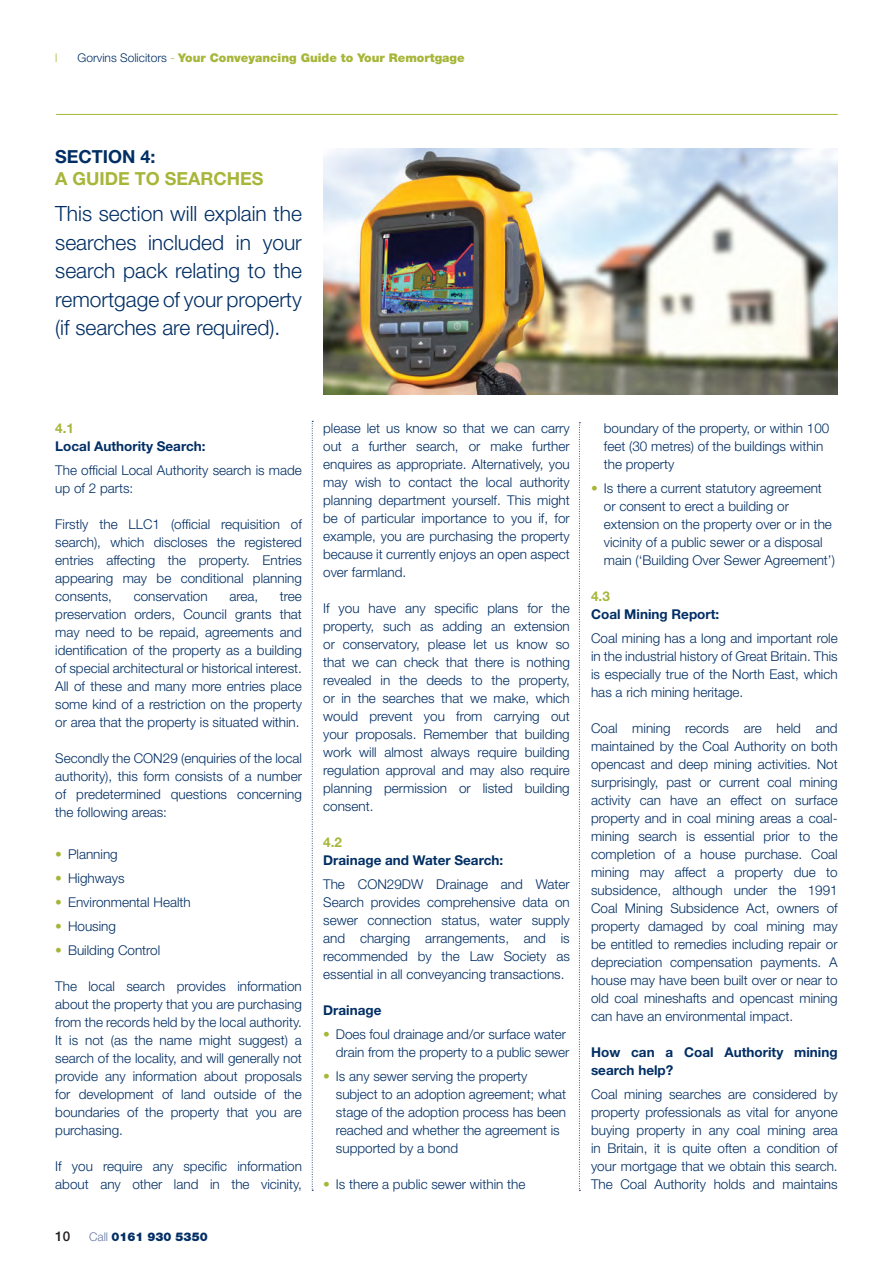
<style>
.page{position:relative;width:893px;height:1263px;background:#fff}
.page>*{position:absolute;margin:0;border:0;box-sizing:border-box;transform-origin:0 0}
.t1{font:300 21px/28.5px "Helvetica Neue";color:#002e64;text-align:justify}
.t2{font:700 18px "Helvetica Neue";color:#a7b639}
.t3{font:700 18px "Helvetica Neue";color:#002e64}
.t4{font:300 13.5px/18px "Helvetica Neue";color:#002e64;text-align:justify}
.t5{font:700 13.5px/18px "Helvetica Neue";color:#002e64}
.t6{font:700 13.5px "Helvetica Neue";color:#a7b639}
.t7{font:500 13.5px "Helvetica Neue";color:#231f20}
.t8{font:900 12px "Helvetica Neue";color:#a7b639}
.t9{font:900 12px "Helvetica Neue";color:#002e64}
.t10{font:300 12px "Helvetica Neue";color:#a7b639}
.s1{font-weight:300;color:#002e64}
.s2{font-weight:300}
.s3{color:#a7b639}
.s4{font-weight:300;color:#667aa4}
</style>
<div class="page">
<hr style="left:56px;top:114px;width:782px;height:1px;background:#a7b639">
<img style="left:323px;top:149px;width:515px;height:246px">
<svg style="left:579px;top:422px;width:1px;height:769px"></svg>
<svg style="left:312px;top:421px;width:1px;height:770px"></svg>
<p class="t10" style="left:55px;top:50px;width:4px">l</p>
<p class="t8" style="left:78px;top:50px;width:389px"><span class="s1">Gorvins Solicitors</span> <span class="s2">-</span> Your Conveyancing Guide to Your Remortgage</p>
<p class="t3" style="left:55px;top:145px;width:102px">SECTION 4:</p>
<p class="t2" style="left:55px;top:167px;width:210px">A GUIDE TO SEARCHES</p>
<p class="t1" style="left:55px;top:199px;width:248px">This section will explain the searches included in your search pack relating to the remortgage of your property (if searches are required).</p>
<p class="t6" style="left:55px;top:420px;width:20px">4.1</p>
<p class="t5" style="left:55px;top:437px;width:152px">Local Authority Search:</p>
<p class="t4" style="left:55px;top:461px;width:248px">The official Local Authority search is made up of 2 parts:</p>
<p class="t4" style="left:55px;top:515px;width:248px">Firstly the LLC1 (official requisition of search), which discloses the registered entries affecting the property. Entries appearing may be conditional planning consents,</p>
<p class="t4" style="left:134px;top:587px;width:76px">conservation</p>
<p class="t4" style="left:229px;top:587px;width:30px">area,</p>
<p class="t4" style="left:55px;top:587px;width:248px;text-indent:225px">tree preservation orders, Council grants that may need to be repaid, agreements and identification of the property as a building of special architectural or historical interest.<br>All of these and many more entries place some kind of a restriction on the property or area that the property is situated within.</p>
<p class="t4" style="left:55px;top:749px;width:248px">Secondly the CON29 (enquiries of the local authority), this form consists of a number of predetermined questions concerning the following areas:</p>
<p class="t4" style="left:55px;top:845px;width:64px"><span class="s3">•</span> Planning</p>
<p class="t4" style="left:55px;top:869px;width:71px"><span class="s3">•</span> Highways</p>
<p class="t4" style="left:55px;top:893px;width:137px"><span class="s3">•</span> Environmental Health</p>
<p class="t4" style="left:55px;top:917px;width:62px"><span class="s3">•</span> Housing</p>
<p class="t4" style="left:55px;top:941px;width:107px"><span class="s3">•</span> Building Control</p>
<p class="t4" style="left:55px;top:977px;width:248px">The local search provides information about the property that you are purchasing from the records held by the local authority.<br>It is not (as the name might suggest) a search of the locality, and will generally not provide any information about proposals for development of land outside of the boundaries of the property that you are purchasing.</p>
<p class="t4" style="left:55px;top:1157px;width:248px">If you require any specific information about any other land in the vicinity,</p>
<p class="t7" style="left:55px;top:1228px;width:17px">10</p>
<p class="t9" style="left:89px;top:1229px;width:120px"><span class="s4">Call</span> 0161 930 5350</p>
<p class="t4" style="left:323px;top:419px;width:248px">please let us know so that we can carry out a further search, or make further enquires as appropriate. Alternatively, you may wish to contact the local authority planning department yourself. This might be of particular importance to you if, for example, you are purchasing the property because it currently enjoys an open aspect over farmland.</p>
<p class="t4" style="left:323px;top:599px;width:248px">If you have any specific plans for the property, such as adding an extension or conservatory, please let us know so that we can check that there is nothing revealed in the deeds to the property, or in the searches that we make, which would prevent you from carrying out your proposals. Remember that building work will almost always require building regulation approval and may also require planning permission or listed building consent.</p>
<p class="t6" style="left:323px;top:834px;width:20px">4.2</p>
<p class="t5" style="left:323px;top:851px;width:182px">Drainage and Water Search:</p>
<p class="t4" style="left:323px;top:875px;width:248px">The CON29DW Drainage and Water Search provides comprehensive data on sewer connection status, water supply and charging arrangements, and is recommended by the Law Society as essential in all conveyancing transactions.</p>
<p class="t5" style="left:323px;top:1001px;width:60px">Drainage</p>
<p class="t4" style="left:323px;top:1025px;width:248px;text-align:right"><span class="s3">•</span> Does foul drainage and/or surface water drain from the property to a public sewer</p>
<p class="t4" style="left:336px;top:1067px;width:232px;text-align:left;text-indent:-13px"><span class="s3">•</span> Is any sewer serving the property subject to an adoption agreement; what stage of the adoption process has been reached and whether the agreement is supported by a bond</p>
<p class="t4" style="left:323px;top:1175px;width:204px"><span class="s3">•</span> Is there a public sewer within the</p>
<p class="t4" style="left:604px;top:419px;width:227px;text-align:left">boundary of the property, or within 100 feet (30 metres) of the buildings within the property</p>
<p class="t4" style="left:604px;top:479px;width:230px;text-align:left;text-indent:-13px"><span class="s3">•</span> Is there a current statutory agreement or consent to erect a building or extension on the property over or in the</p>
<p class="t4" style="left:604px;top:533px;width:233px">vicinity of a public sewer or a disposal main (‘Building Over Sewer Agreement’)</p>
<p class="t6" style="left:591px;top:588px;width:20px">4.3</p>
<p class="t5" style="left:591px;top:605px;width:130px">Coal Mining Report:</p>
<p class="t4" style="left:591px;top:629px;width:248px">Coal mining has a long and important role in the industrial history of Great Britain. This is especially true of the North East, which has a rich mining heritage.</p>
<p class="t4" style="left:591px;top:719px;width:248px">Coal mining records are held and maintained by the Coal Authority on both opencast and deep mining activities. Not surprisingly, past or current coal mining activity can have an effect on surface property and in coal mining areas a coal&shy;mining search is essential prior to the completion of a house purchase. Coal mining may affect a property due to subsidence, although under the 1991<br>Coal Mining Subsidence Act, owners of property damaged by coal mining may be entitled to remedies including repair or depreciation compensation payments. A house may have been built over or near to old coal mineshafts and opencast mining can have an environmental impact.</p>
<p class="t5" style="left:591px;top:1043px;width:248px">How can a Coal Authority mining search help?</p>
<p class="t4" style="left:591px;top:1085px;width:248px">Coal mining searches are considered by property professionals as vital for anyone buying property in any coal mining area in Britain, it is quite often a condition of your mortgage that we obtain this search.<br>The Coal Authority holds and maintains</p>
</div>
